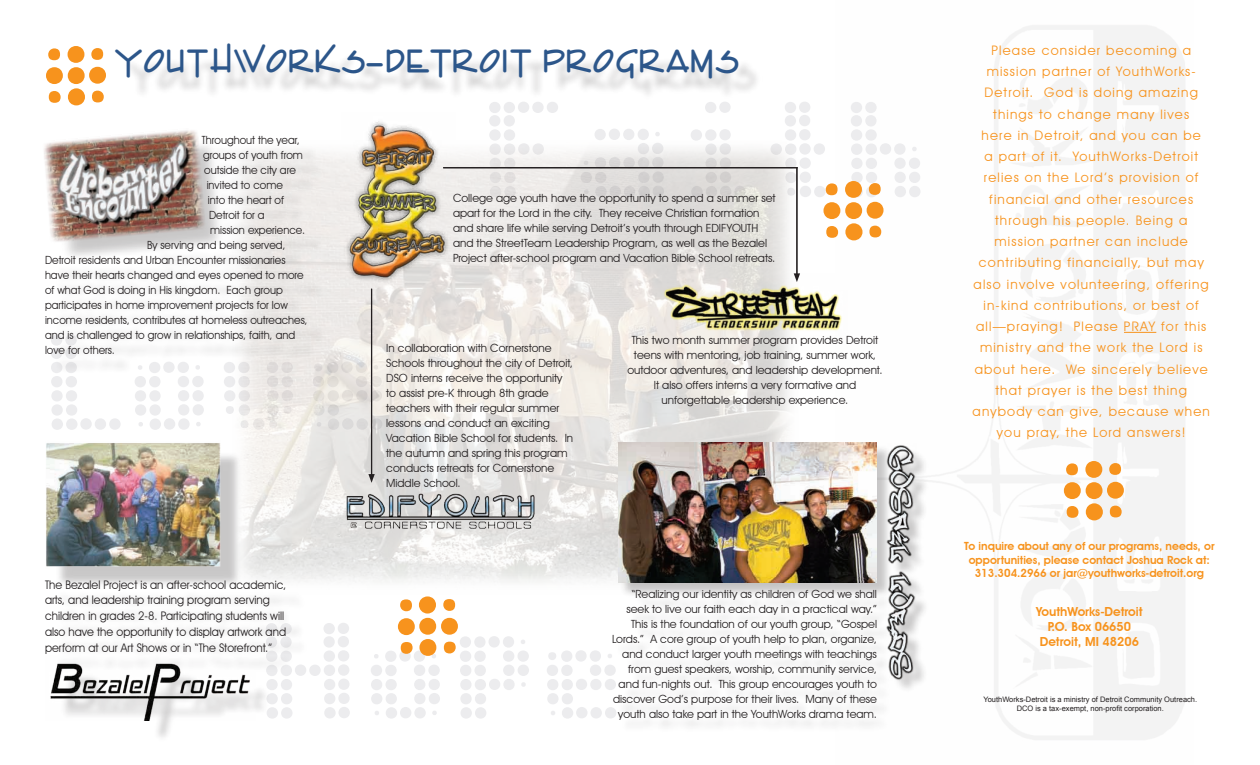
<style>
.page{position:relative;width:1260px;height:765px;background:#fff}
.page>*{position:absolute;margin:0;border:0;box-sizing:border-box;transform-origin:0 0}
.t1{font:187.5px "PROGBOT";color:#f7931d}
.t2{font:700 30px "Enview";letter-spacing:.025em;color:#2c568a}
.t3{font:13.12px/21.2px "Avant Garde IT Cby BT";letter-spacing:.09em;color:#f7931d;text-align:center}
.t4{font:600 12.5px "Avant Garde IT Cby BT";color:#f7931d}
.t5{font:11.88px/15.8px "Avant Garde IT Cby BT";color:#231f20;scale:.95 1}
.t6{font:11.25px/15px "Avant Garde IT Cby BT";color:#231f20}
.t7{font:11.25px/15px "Avant Garde IT Cby BT";color:#231f20;scale:.95 1}
.t8{font:600 11.25px/13.5px "Avant Garde IT Cby BT";color:#f7931d;text-align:center}
.t9{font:7.5px/9px "Arial";color:#231f20;text-align:center}
</style>
<div class="page">
<img style="left:243px;top:149px;width:553px;height:433px">
<div style="left:53px;top:138px;width:275px;height:238px;background:#231f20;opacity:.25"></div>
<img style="left:44px;top:130px;width:168px;height:115px">
<img style="left:341px;top:121px;width:114px;height:180px">
<img style="left:638px;top:274px;width:205px;height:67px">
<img style="left:326px;top:475px;width:221px;height:71px">
<div style="left:123px;top:51px;width:639px;height:50px;background:#231f20;opacity:.25"></div>
<hr style="left:1124px;top:332px;width:32px;height:1px;background:#f7931d">
<div style="left:53px;top:450px;width:255px;height:294px;background:#231f20;opacity:.25"></div>
<img style="left:50px;top:655px;width:206px;height:65px">
<img style="left:46px;top:443px;width:175px;height:126px">
<div style="left:614px;top:443px;width:317px;height:292px;background:#231f20;opacity:.25"></div>
<img style="left:885px;top:443px;width:32px;height:237px">
<img style="left:618px;top:442px;width:259px;height:140px">
<hr style="left:443px;top:167px;width:355px;height:1px;background:#231f20">
<hr style="left:796px;top:167px;width:2px;height:108px;background:#231f20">
<svg style="left:794px;top:273px;width:6px;height:9px"></svg>
<hr style="left:371px;top:289px;width:1px;height:187px;background:#231f20">
<svg style="left:368px;top:474px;width:7px;height:9px"></svg>
<p class="t1" style="left:36px;top:-41px;width:94px">.</p>
<p class="t2" style="left:115px;top:42px;width:627px">YouthWorks-Detroit Programs</p>
<p class="t7" style="left:202px;top:132px;width:105px">Throughout the year,</p>
<p class="t7" style="left:203px;top:147px;width:107px">groups of youth from</p>
<p class="t7" style="left:204px;top:162px;width:98px">outside the city are</p>
<p class="t7" style="left:207px;top:177px;width:82px">invited to come</p>
<p class="t7" style="left:208px;top:192px;width:82px">into the heart of</p>
<p class="t7" style="left:209px;top:207px;width:60px">Detroit for a</p>
<p class="t7" style="left:210px;top:222px;width:101px">mission experience.</p>
<p class="t7" style="left:45px;top:237px;width:278px;text-indent:102px">By serving and being served, Detroit residents and Urban Encounter missionaries have their hearts changed and eyes opened to more of what God is doing in His kingdom. Each group participates in home improvement projects for low income residents, contributes at homeless outreaches, and is challenged to grow in relationships, faith, and love for others.</p>
<p class="t5" style="left:45px;top:576px;width:256px">The Bezalel Project is an after-school academic, arts, and leadership training program serving children in grades 2-8. Participating students will also have the opportunity to display artwork and perform at our Art Shows or in “The Storefront.”</p>
<p class="t6" style="left:453px;top:191px;width:324px">College age youth have the opportunity to spend a summer set apart for the Lord in the city. They receive Christian formation and share life while serving Detroit’s youth through EDIFYOUTH and the StreetTeam Leadership Program, as well as the Bezalel Project after-school program and Vacation Bible School retreats.</p>
<p class="t1" style="left:814px;top:94px;width:94px">.</p>
<p class="t6" style="left:386px;top:341px;width:188px">In collaboration with Cornerstone Schools throughout the city of Detroit, DSO interns receive the opportunity to assist pre-K through 8th grade teachers with their regular summer lessons and conduct an exciting Vacation Bible School for students. In the autumn and spring this program conducts retreats for Cornerstone Middle School.</p>
<p class="t6" style="left:627px;top:332px;width:257px;text-align:center">This two month summer program provides Detroit teens with mentoring, job training, summer work, outdoor adventures, and leadership development.<br>It also offers interns a very formative and unforgettable leadership experience.</p>
<p class="t1" style="left:468px;top:743px;width:94px;rotate:-180deg">.</p>
<p class="t6" style="left:612px;top:586px;width:267px;text-align:right">“Realizing our identity as children of God we shall seek to live our faith each day in a practical way.” This is the foundation of our youth group, “Gospel Lords.” A core group of youth help to plan, organize, and conduct larger youth meetings with teachings from guest speakers, worship, community service, and fun-nights out. This group encourages youth to discover God’s purpose for their lives. Many of these youth also take part in the YouthWorks drama team.</p>
<p class="t3" style="left:973px;top:40px;width:239px">Please consider becoming a mission partner of YouthWorks-<br>Detroit. God is doing amazing things to change many lives<br>here in Detroit, and you can be<br>a part of it. YouthWorks-Detroit relies on the Lord’s provision of financial and other resources through his people. Being a mission partner can include contributing financially, but may also involve volunteering, offering in-kind contributions, or best of all—praying! Please PRAY for this ministry and the work the Lord is about here. We sincerely believe that prayer is the best thing anybody can give, because when you pray, the Lord answers!</p>
<p class="t1" style="left:1054px;top:374px;width:94px">.</p>
<p class="t8" style="left:964px;top:539px;width:252px">To inquire about any of our programs, needs, or opportunities, please contact Joshua Rock at:</p>
<p class="t8" style="left:975px;top:566px;width:231px">313.304.2966 or jar@youthworks-detroit.org</p>
<p class="t4" style="left:1036px;top:604px;width:108px">YouthWorks-Detroit</p>
<p class="t4" style="left:1048px;top:619px;width:85px">P.O. Box 06650</p>
<p class="t4" style="left:1040px;top:634px;width:101px">Detroit, MI 48206</p>
<p class="t9" style="left:983px;top:695px;width:215px">YouthWorks-Detroit is a ministry of Detroit Community Outreach.<br>DCO is a tax-exempt, non-profit corporation.</p>
</div>
